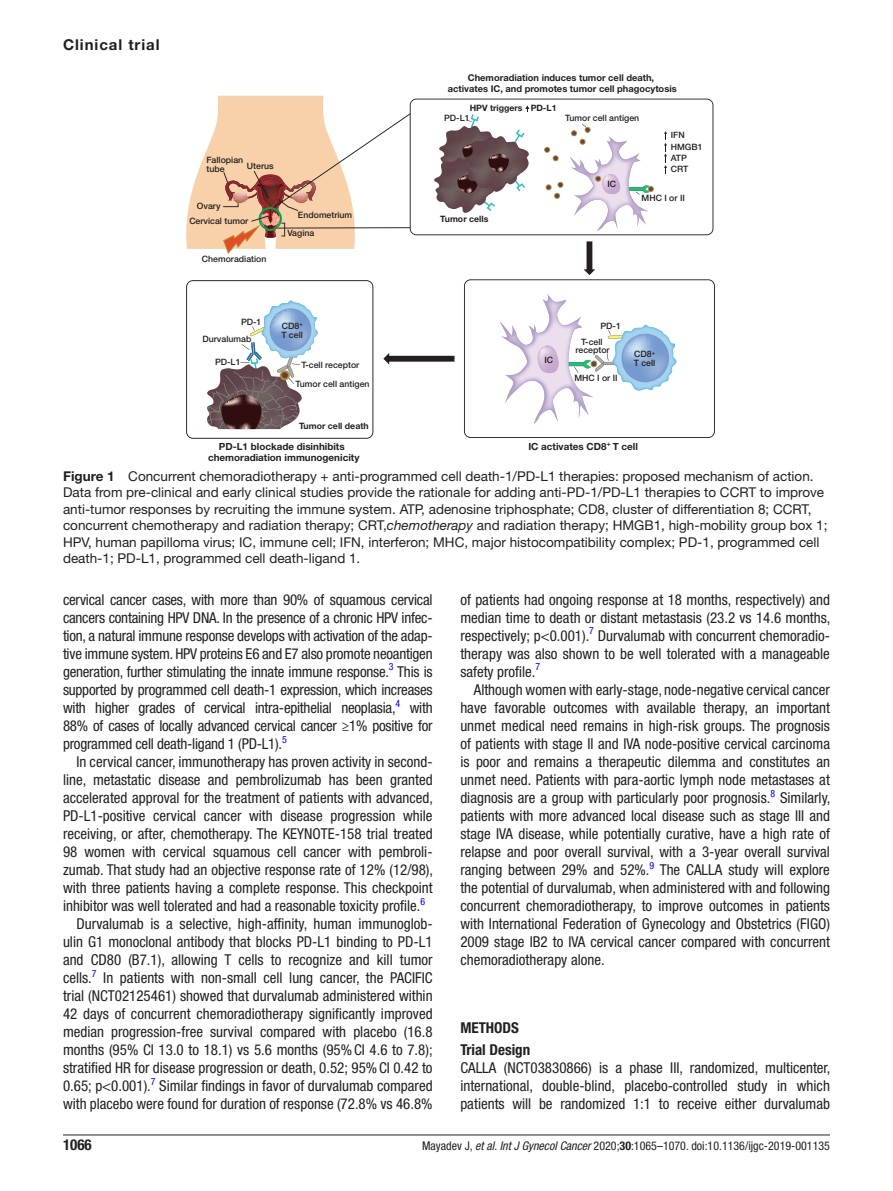
<style>
.page{position:relative;width:893px;height:1191px;background:#fff}
.page>*{position:absolute;margin:0;border:0;box-sizing:border-box;transform-origin:0 0}
.t1{font:condensed 15px/18px "Helvetica Neue LT Std";color:#231f20;text-align:justify}
.t2{font:700 condensed 15px/22.5px "Helvetica Neue LT Std";color:#231f20}
.t3{font:700 15px "Helvetica Neue LT Std";letter-spacing:.065em;color:#231f20}
.t4{font:700 condensed 15px "Helvetica Neue LT Std";color:#222221}
.t5{font:13.5px/16.5px "Helvetica Neue LT Std";color:#231f20}
.t6{font:condensed 12px "Helvetica Neue LT Std";color:#231f20}
.t7{font:700 9.9px/11.2px "Helvetica Neue LT Std";color:#231f20;text-align:center}
.t8{font:condensed 9.9px "Helvetica Neue LT Std";color:#00f}
.t9{font:700 9.3px/11.2px "Helvetica Neue LT Std";color:#231f20;text-align:center}
.t10{font:500 8.7px/9.3px "Helvetica Neue LT Std";color:#231f20}
.t11{font:700 8.7px "Helvetica Neue LT Std";color:#231f20}
.s1{font-weight:700}
.s2{font-style:italic}
</style>
<div class="page">
<hr style="left:63px;top:1134px;width:767px;height:1px;background:#231f20">
<svg style="left:186px;top:96px;width:529px;height:343px"></svg>
<img style="left:226px;top:181px;width:86px;height:20px">
<img style="left:265px;top:218px;width:14px;height:10px">
<p class="t3" style="left:63px;top:35px;width:98px">Clinical trial</p>
<p class="t10" style="left:206px;top:155px;width:38px">Fallopian tube</p>
<p class="t10" style="left:197px;top:201px;width:25px">Ovary</p>
<p class="t10" style="left:247px;top:161px;width:28px">Uterus</p>
<p class="t10" style="left:189px;top:216px;width:61px">Cervical tumor</p>
<p class="t10" style="left:202px;top:254px;width:66px">Chemoradiation</p>
<p class="t10" style="left:287px;top:206px;width:66px;line-height:17.5px;text-indent:11px">Endometrium<br>Vagina</p>
<p class="t10" style="left:241px;top:317px;width:22px">PD-1</p>
<p class="t10" style="left:203px;top:334px;width:50px">Durvalumab</p>
<p class="t10" style="left:281px;top:321px;width:23px">CD8<sup>+<br></sup>T cell</p>
<p class="t10" style="left:215px;top:357px;width:27px">PD-L1</p>
<p class="t10" style="left:301px;top:360px;width:59px">T-cell receptor</p>
<p class="t10" style="left:295px;top:379px;width:76px">Tumor cell antigen</p>
<p class="t11" style="left:299px;top:421px;width:71px">Tumor cell death</p>
<p class="t7" style="left:208px;top:440px;width:153px">PD-L1 blockade disinhibits chemoradiation immunogenicity</p>
<p class="t9" style="left:448px;top:71px;width:230px">Chemoradiation induces tumor cell death, activates IC, and promotes tumor cell phagocytosis</p>
<p class="t10" style="left:671px;top:129px;width:33px;line-height:11.7px">IFN<br>HMGB1</p>
<p class="t10" style="left:671px;top:152px;width:19px;line-height:11.6px">ATP<br>CRT</p>
<p class="t11" style="left:470px;top:102px;width:88px">HPV triggers PD-L1</p>
<p class="t10" style="left:444px;top:113px;width:27px">PD-L1</p>
<p class="t10" style="left:565px;top:113px;width:76px">Tumor cell antigen</p>
<p class="t11" style="left:440px;top:214px;width:50px">Tumor cells</p>
<p class="t10" style="left:607px;top:179px;width:10px">IC</p>
<p class="t10" style="left:642px;top:193px;width:45px">MHC I or II</p>
<p class="t10" style="left:544px;top:355px;width:10px">IC</p>
<p class="t10" style="left:600px;top:321px;width:22px">PD-1</p>
<p class="t10" style="left:576px;top:338px;width:36px;line-height:7.5px;text-align:center">T-cell receptor</p>
<p class="t10" style="left:574px;top:373px;width:45px">MHC I or II</p>
<p class="t10" style="left:634px;top:349px;width:23px">CD8<sup>+<br></sup>T cell</p>
<p class="t7" style="left:528px;top:440px;width:111px">IC activates CD8<sup>+</sup> T cell</p>
<p class="t5" style="left:63px;top:467px;width:766px"><span class="s1">Figure 1</span> Concurrent chemoradiotherapy + anti-programmed cell death-1/PD-L1 therapies: proposed mechanism of action.<br>Data from pre-clinical and early clinical studies provide the rationale for adding anti-PD-1/PD-L1 therapies to CCRT to improve anti-tumor responses by recruiting the immune system. ATP, adenosine triphosphate; CD8, cluster of differentiation 8; CCRT, concurrent chemotherapy and radiation therapy; CRT,<span class="s2">chemotherapy</span> and radiation therapy; HMGB1, high-mobility group box 1; HPV, human papilloma virus; IC, immune cell; IFN, interferon; MHC, major histocompatibility complex; PD-1, programmed cell death-1; PD-L1, programmed cell death-ligand 1.</p>
<p class="t1" style="left:63px;top:591px;width:371px">cervical cancer cases, with more than 90% of squamous cervical cancers containing HPV DNA. In the presence of a chronic HPV infec&shy;tion, a natural immune response develops with activation of the adap&shy;tive immune system. HPV proteins E6 and E7 also promote neoantigen generation, further stimulating the innate immune response.</p>
<p class="t1" style="left:460px;top:591px;width:372px">of patients had ongoing response at 18 months, respectively) and median time to death or distant metastasis (23.2 vs 14.6 months, respectively; p&lt;0.001).</p>
<p class="t8" style="left:589px;top:625px;width:6px">7</p>
<p class="t1" style="left:460px;top:627px;width:371px;text-indent:137px">Durvalumab with concurrent chemoradio&shy;therapy was also shown to be well tolerated with a manageable safety profile.</p>
<p class="t8" style="left:389px;top:661px;width:6px">3</p>
<p class="t8" style="left:536px;top:661px;width:6px">7</p>
<p class="t1" style="left:460px;top:681px;width:371px;text-indent:14px">Although women with early-stage, node-negative cervical cancer have favorable outcomes with available therapy, an important unmet medical need remains in high-risk groups. The prognosis of patients with stage II and IVA node-positive cervical carcinoma is poor and remains a therapeutic dilemma and constitutes an unmet need. Patients with para-aortic lymph node metastases at diagnosis are a group with particularly poor prognosis.</p>
<p class="t1" style="left:63px;top:663px;width:371px;text-indent:334px">This is supported by programmed cell death-1 expression, which increases with higher grades of cervical intra-epithelial neoplasia,</p>
<p class="t8" style="left:395px;top:697px;width:6px">4</p>
<p class="t1" style="left:63px;top:699px;width:371px;text-indent:347px">with 88% of cases of locally advanced cervical cancer ≥1% positive for programmed cell death-ligand 1 (PD-L1).</p>
<p class="t8" style="left:282px;top:733px;width:6px">5</p>
<p class="t1" style="left:76px;top:753px;width:358px">In cervical cancer, immunotherapy has proven activity in second-</p>
<p class="t1" style="left:63px;top:771px;width:371px">line, metastatic disease and pembrolizumab has been granted</p>
<p class="t1" style="left:63px;top:789px;width:372px">accelerated approval for the treatment of patients with advanced,</p>
<p class="t1" style="left:63px;top:807px;width:371px">PD-L1-positive cervical cancer with disease progression while</p>
<p class="t1" style="left:63px;top:825px;width:371px">receiving, or after, chemotherapy. The KEYNOTE-158 trial treated</p>
<p class="t1" style="left:63px;top:843px;width:371px">98 women with cervical squamous cell cancer with pembroli-</p>
<p class="t1" style="left:63px;top:861px;width:372px">zumab. That study had an objective response rate of 12% (12/98),</p>
<p class="t1" style="left:63px;top:879px;width:371px">with three patients having a complete response. This checkpoint</p>
<p class="t1" style="left:63px;top:897px;width:364px">inhibitor was well tolerated and had a reasonable toxicity profile.<sup>6</sup></p>
<p class="t1" style="left:76px;top:915px;width:358px">Durvalumab is a selective, high-affinity, human immunoglob-</p>
<p class="t1" style="left:63px;top:933px;width:371px">ulin G1 monoclonal antibody that blocks PD-L1 binding to PD-L1</p>
<p class="t1" style="left:63px;top:951px;width:371px">and CD80 (B7.1), allowing T cells to recognize and kill tumor</p>
<p class="t1" style="left:63px;top:969px;width:30px">cells.</p>
<p class="t8" style="left:92px;top:967px;width:6px">7</p>
<p class="t8" style="left:770px;top:787px;width:6px">8</p>
<p class="t1" style="left:460px;top:789px;width:372px;text-indent:320px">Similarly, patients with more advanced local disease such as stage III and stage IVA disease, while potentially curative, have a high rate of relapse and poor overall survival, with a 3-year overall survival ranging between 29% and 52%.<sup>9</sup> The CALLA study will explore the potential of durvalumab, when administered with and following concurrent chemoradiotherapy, to improve outcomes in patients with International Federation of Gynecology and Obstetrics (FIGO)<br>2009 stage IB2 to IVA cervical cancer compared with concurrent chemoradiotherapy alone.</p>
<p class="t1" style="left:63px;top:969px;width:371px;text-indent:40px">In patients with non-small cell lung cancer, the PACIFIC trial (NCT02125461) showed that durvalumab administered within 42 days of concurrent chemoradiotherapy significantly improved median progression-free survival compared with placebo (16.8 months (95% CI 13.0 to 18.1) vs 5.6 months (95%CI 4.6 to 7.8); stratified HR for disease progression or death, 0.52; 95%CI 0.42 to 0.65; p&lt;0.001).</p>
<p class="t2" style="left:460px;top:1016px;width:71px">METHODS<br>Trial Design</p>
<p class="t1" style="left:460px;top:1059px;width:372px">CALLA (NCT03830866) is a phase III, randomized, multicenter, international, double-blind, placebo-controlled study in which patients will be randomized 1:1 to receive either durvalumab</p>
<p class="t8" style="left:151px;top:1075px;width:6px">7</p>
<p class="t1" style="left:63px;top:1077px;width:371px;text-align:right">Similar findings in favor of durvalumab compared<br>with placebo were found for duration of response (72.8% vs 46.8%</p>
<p class="t4" style="left:63px;top:1135px;width:30px">1066</p>
<p class="t6" style="left:422px;top:1138px;width:409px">Mayadev J, <span class="s2">et al</span>. <span class="s2">Int J Gynecol Cancer</span> 2020;<span class="s1">30</span>:1065–1070. doi:10.1136/ijgc-2019-001135</p>
</div>
